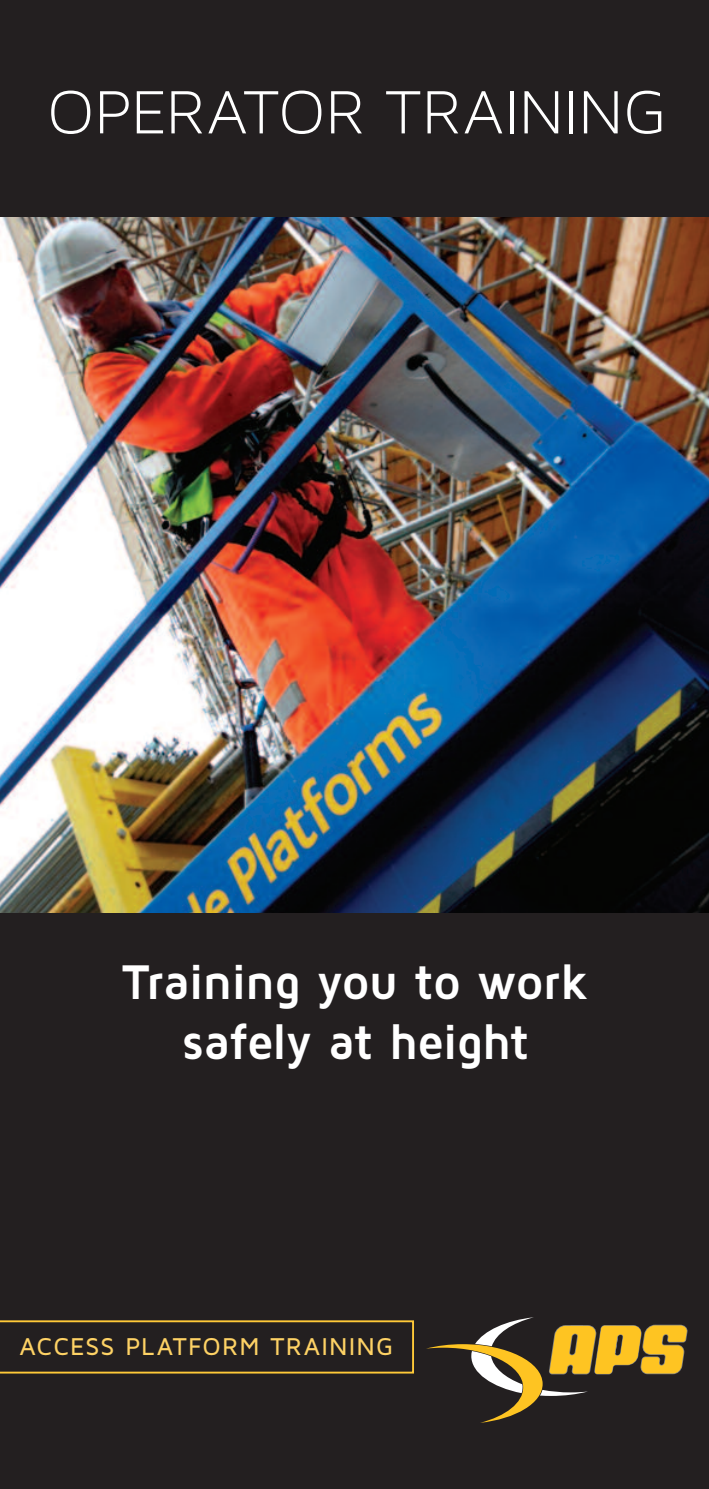
<style>
.page{position:relative;width:709px;height:1489px;background:#fff}
.page>*{position:absolute;margin:0;border:0;box-sizing:border-box;transform-origin:0 0}
.t1{font:65.5px "Maven Pro Light 300";letter-spacing:.005em;color:#fff}
.t2{font:700 50.5px/60.5px "Maven Pro";letter-spacing:-.015em;color:#fff;text-align:center;scale:.95 1}
.t3{font:500 25.25px "Maven Pro";letter-spacing:.045em;color:#fed265}
</style>
<div class="page">
<img style="left:0;top:217px;width:709px;height:696px">
<div style="left:0;top:913px;width:709px;height:575px;background:#231f20"></div>
<div style="left:0;top:0;width:709px;height:217px;background:#231f20"></div>
<svg style="left:0;top:1320px;width:414px;height:53px"></svg>
<svg style="left:426px;top:1317px;width:261px;height:105px"></svg>
<p class="t1" style="left:47px;top:91px;width:620px">OPERATOR TRAINING</p>
<p class="t2" style="left:122px;top:950px;width:493px">Training you to work safely at height</p>
<p class="t3" style="left:19px;top:1330px;width:375px">ACCESS PLATFORM TRAINING</p>
</div>
